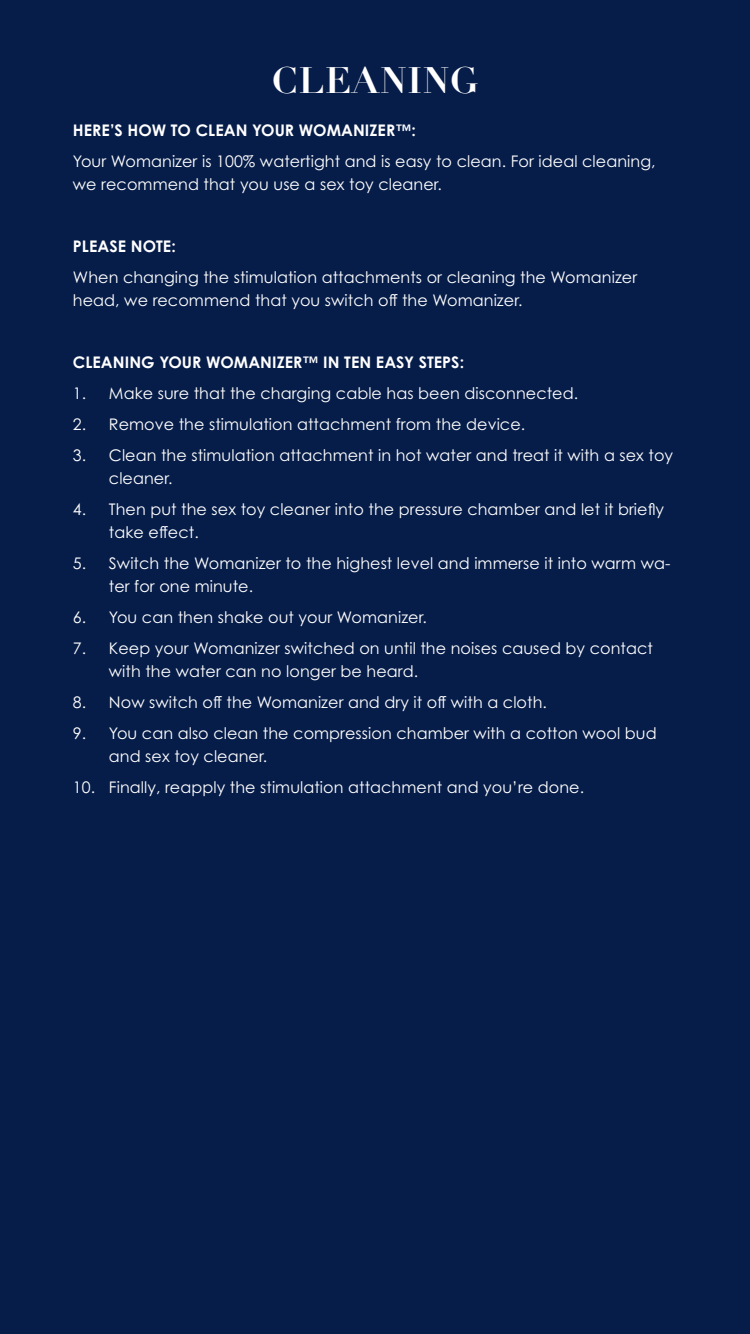
<style>
.page{position:relative;width:750px;height:1334px;background:#071d49}
.page>*{position:absolute;margin:0;border:0;box-sizing:border-box;transform-origin:0 0}
.t1{font:700 36px "Didot";letter-spacing:.02em;color:#fff}
.t2{font:16px/23px "Century Gothic Pro";letter-spacing:.005em;color:#fff}
.t3{font:700 16px "Century Gothic Pro";letter-spacing:.005em;color:#fff}
</style>
<div class="page">
<h1 class="t1" style="left:272px;top:57px;width:208px">CLEANING</h1>
<p class="t3" style="left:73px;top:120px;width:345px">HERE’S HOW TO CLEAN YOUR WOMANIZER™:</p>
<p class="t2" style="left:73px;top:149px;width:584px">Your Womanizer is 100% watertight and is easy to clean. For ideal cleaning, we recommend that you use a sex toy cleaner.</p>
<p class="t3" style="left:73px;top:236px;width:104px">PLEASE NOTE:</p>
<p class="t2" style="left:73px;top:265px;width:566px">When changing the stimulation attachments or cleaning the Womanizer head, we recommend that you switch off the Womanizer.</p>
<p class="t3" style="left:73px;top:352px;width:393px">CLEANING YOUR WOMANIZER™ IN TEN EASY STEPS:</p>
<p class="t2" style="left:73px;top:381px;width:507px">1. Make sure that the charging cable has been disconnected.</p>
<p class="t2" style="left:73px;top:412px;width:454px">2. Remove the stimulation attachment from the device.</p>
<p class="t2" style="left:109px;top:443px;width:566px;text-indent:-36px">3. Clean the stimulation attachment in hot water and treat it with a sex toy cleaner.</p>
<p class="t2" style="left:109px;top:497px;width:557px;text-indent:-36px">4. Then put the sex toy cleaner into the pressure chamber and let it briefly take effect.</p>
<p class="t2" style="left:109px;top:551px;width:563px;text-indent:-36px">5. Switch the Womanizer to the highest level and immerse it into warm wa&shy;ter for one minute.</p>
<p class="t2" style="left:73px;top:605px;width:356px">6. You can then shake out your Womanizer.</p>
<p class="t2" style="left:109px;top:636px;width:546px;text-indent:-36px">7. Keep your Womanizer switched on until the noises caused by contact with the water can no longer be heard.</p>
<p class="t2" style="left:73px;top:690px;width:476px">8. Now switch off the Womanizer and dry it off with a cloth.</p>
<p class="t2" style="left:109px;top:721px;width:549px;text-indent:-36px">9. You can also clean the compression chamber with a cotton wool bud and sex toy cleaner.</p>
<p class="t2" style="left:73px;top:775px;width:513px">10. Finally, reapply the stimulation attachment and you’re done.</p>
</div>
